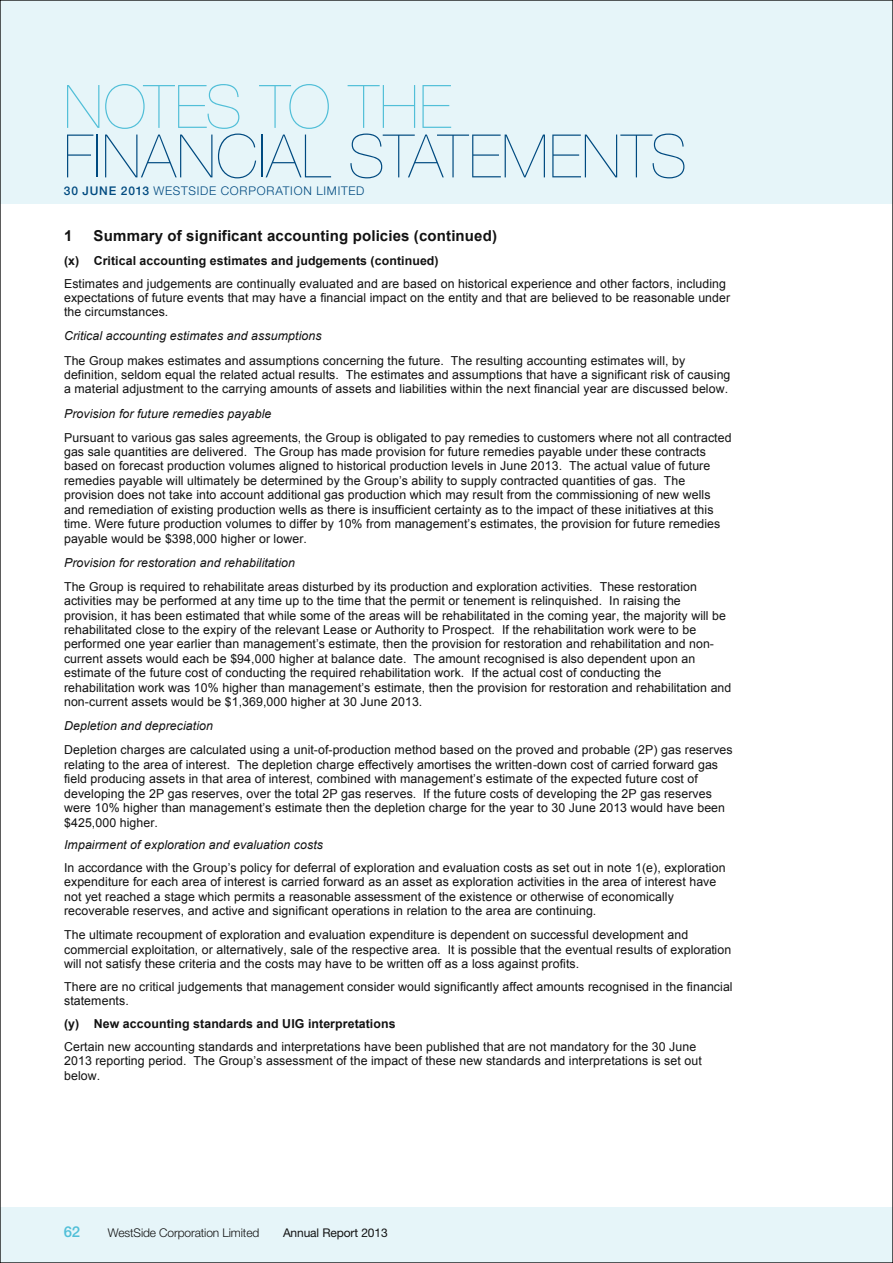
<style>
.page{position:relative;width:893px;height:1263px;background:#fff}
.page>*{position:absolute;margin:0;border:0;box-sizing:border-box;transform-origin:0 0}
.t1{font:200 60px "Helvetica Neue LT Std";letter-spacing:.01em;color:#004a80}
.t2{font:200 60px "Helvetica Neue LT Std";letter-spacing:.01em;color:#51bfd8}
.t3{font:700 15px "Arial";letter-spacing:.01em;color:#121212}
.t4{font:500 15px "Helvetica Neue LT Std";color:#51bfd8}
.t5{font:12.3px/14.4px "Arial";letter-spacing:.01em;color:#121212}
.t6{font:300 12px "Helvetica Neue LT Std";letter-spacing:.065em;color:#004a80}
.t7{font:300 12px "Helvetica Neue LT Std";letter-spacing:-.01em;color:#121212}
.t8{font:12px "Helvetica Neue LT Std";letter-spacing:-.01em;color:#121212}
.s1{font-weight:500}
.s2{font-weight:700}
.s3{font-style:italic}
</style>
<div class="page">
<div style="left:0;top:0;width:893px;height:204px;background:#e6f5f9"></div>
<div style="left:0;top:1208px;width:893px;height:55px;background:#e6f5f9"></div>
<h1 class="t2" style="left:64px;top:72px;width:389px">NOTES TO THE</h1>
<h1 class="t1" style="left:64px;top:122px;width:625px">FINANCIAL STATEMENTS</h1>
<p class="t6" style="left:64px;top:183px;width:302px"><span class="s1">30 JUNE 2013</span> WESTSIDE CORPORATION LIMITED</p>
<p class="t3" style="left:64px;top:226px;width:10px">1</p>
<p class="t3" style="left:94px;top:226px;width:405px">Summary of significant accounting policies (continued)</p>
<p class="t5" style="left:64px;top:249px;width:663px;line-height:22.6px"><span class="s2">(x) Critical accounting estimates and judgements (continued)<br></span>Estimates and judgements are continually evaluated and are based on historical experience and other factors, including</p>
<p class="t5" style="left:64px;top:290px;width:668px">expectations of future events that may have a financial impact on the entity and that are believed to be reasonable under the circumstances.</p>
<p class="t5" style="left:64px;top:324px;width:623px;line-height:24.3px"><span class="s3">Critical accounting estimates and assumptions<br></span>The Group makes estimates and assumptions concerning the future. The resulting accounting estimates will, by</p>
<p class="t5" style="left:64px;top:368px;width:668px">definition, seldom equal the related actual results. The estimates and assumptions that have a significant risk of causing a material adjustment to the carrying amounts of assets and liabilities within the next financial year are discussed below.</p>
<p class="t5" style="left:64px;top:401px;width:669px;line-height:24px"><span class="s3">Provision for future remedies payable<br></span>Pursuant to various gas sales agreements, the Group is obligated to pay remedies to customers where not all contracted</p>
<p class="t5" style="left:64px;top:445px;width:658px">gas sale quantities are delivered. The Group has made provision for future remedies payable under these contracts based on forecast production volumes aligned to historical production levels in June 2013. The actual value of future remedies payable will ultimately be determined by the Group’s ability to supply contracted quantities of gas. The provision does not take into account additional gas production which may result from the commissioning of new wells and remediation of existing production wells as there is insufficient certainty as to the impact of these initiatives at this time. Were future production volumes to differ by 10% from management’s estimates, the provision for future remedies payable would be $398,000 higher or lower.</p>
<p class="t5" style="left:64px;top:550px;width:634px;line-height:24.3px"><span class="s3">Provision for restoration and rehabilitation<br></span>The Group is required to rehabilitate areas disturbed by its production and exploration activities. These restoration</p>
<p class="t5" style="left:64px;top:594px;width:669px">activities may be performed at any time up to the time that the permit or tenement is relinquished. In raising the provision, it has been estimated that while some of the areas will be rehabilitated in the coming year, the majority will be rehabilitated close to the expiry of the relevant Lease or Authority to Prospect. If the rehabilitation work were to be performed one year earlier than management’s estimate, then the provision for restoration and rehabilitation and non&shy;current assets would each be $94,000 higher at balance date. The amount recognised is also dependent upon an estimate of the future cost of conducting the required rehabilitation work. If the actual cost of conducting the rehabilitation work was 10% higher than management’s estimate, then the provision for restoration and rehabilitation and non-current assets would be $1,369,000 higher at 30 June 2013.</p>
<p class="t5" style="left:64px;top:714px;width:670px;line-height:24.3px"><span class="s3">Depletion and depreciation<br></span>Depletion charges are calculated using a unit-of-production method based on the proved and probable (2P) gas reserves</p>
<p class="t5" style="left:64px;top:757px;width:662px">relating to the area of interest. The depletion charge effectively amortises the written-down cost of carried forward gas field producing assets in that area of interest, combined with management’s estimate of the expected future cost of developing the 2P gas reserves, over the total 2P gas reserves. If the future costs of developing the 2P gas reserves were 10% higher than management’s estimate then the depletion charge for the year to 30 June 2013 would have been $425,000 higher.</p>
<p class="t5" style="left:64px;top:834px;width:663px;line-height:22.6px"><span class="s3">Impairment of exploration and evaluation costs<br></span>In accordance with the Group’s policy for deferral of exploration and evaluation costs as set out in note 1(e), exploration</p>
<p class="t5" style="left:64px;top:875px;width:654px">expenditure for each area of interest is carried forward as an asset as exploration activities in the area of interest have not yet reached a stage which permits a reasonable assessment of the existence or otherwise of economically recoverable reserves, and active and significant operations in relation to the area are continuing.</p>
<p class="t5" style="left:64px;top:928px;width:669px">The ultimate recoupment of exploration and evaluation expenditure is dependent on successful development and commercial exploitation, or alternatively, sale of the respective area. It is possible that the eventual results of exploration will not satisfy these criteria and the costs may have to be written off as a loss against profits.</p>
<p class="t5" style="left:64px;top:979px;width:670px">There are no critical judgements that management consider would significantly affect amounts recognised in the financial statements.</p>
<p class="t5" style="left:64px;top:1012px;width:634px;line-height:22.6px"><span class="s2">(y) New accounting standards and UIG interpretations<br></span>Certain new accounting standards and interpretations have been published that are not mandatory for the 30 June</p>
<p class="t5" style="left:64px;top:1053px;width:639px">2013 reporting period. The Group’s assessment of the impact of these new standards and interpretations is set out below.</p>
<p class="t4" style="left:64px;top:1223px;width:18px">62</p>
<p class="t7" style="left:108px;top:1226px;width:153px">WestSide Corporation Limited</p>
<p class="t8" style="left:283px;top:1226px;width:106px">Annual Report 2013</p>
</div>
